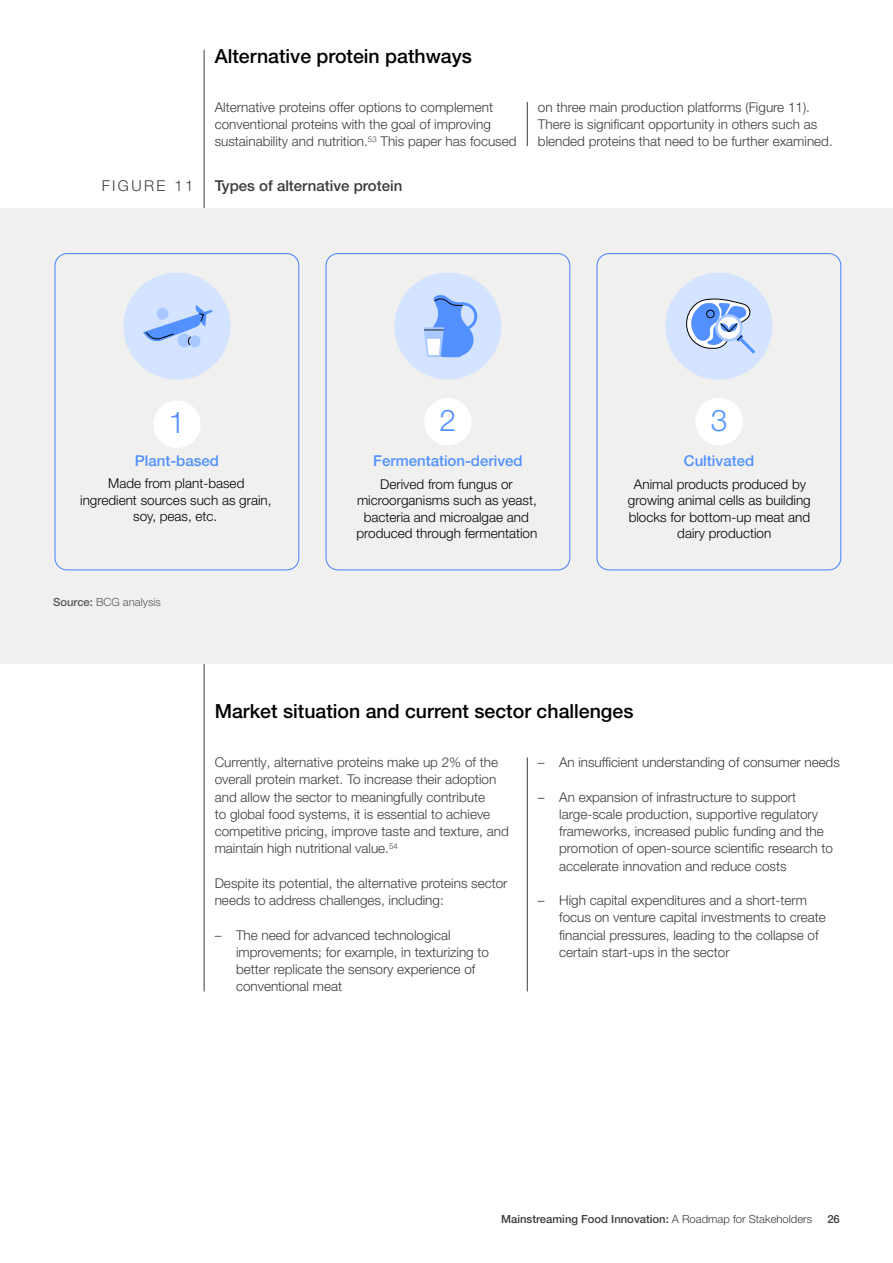
<style>
.page{position:relative;width:893px;height:1263px;background:#fff}
.page>*{position:absolute;margin:0;border:0;box-sizing:border-box;transform-origin:0 0}
.t1{font:300 30px "Helvetica Neue LT Pro";color:#5291ff}
.t2{font:500 19.5px "Helvetica Neue LT Pro";color:#000}
.t3{font:500 15px "Helvetica Neue LT Pro";color:#5291ff}
.t4{font:500 15px "Helvetica Neue LT Pro";color:#3c3c3b}
.t5{font:300 15px "Helvetica Neue LT Pro";letter-spacing:.16em;color:#3c3c3b}
.t6{font:300 13.5px/17.2px "Helvetica Neue LT Pro";color:#3c3c3b}
.t7{font:300 13.5px/16.5px "Helvetica Neue LT Pro";color:#030303;text-align:center}
.t8{font:500 11.25px "Helvetica Neue LT Pro";color:#3c3c3b}
.t9{font:300 11.25px "Helvetica Neue LT Pro";color:#575756}
.s1{font-weight:500}
.s2{font-weight:300}
</style>
<div class="page">
<hr style="left:204px;top:50px;width:1px;height:941px;background:#3c3c3b">
<hr style="left:527px;top:102px;width:1px;height:44px;background:#3c3c3b">
<div style="left:0;top:208px;width:893px;height:456px;background:#f0f0ef"></div>
<hr style="left:527px;top:757px;width:1px;height:234px;background:#3c3c3b">
<svg style="left:54px;top:253px;width:246px;height:318px"></svg>
<div style="left:123px;top:273px;width:107px;height:107px;background:#d4e3ff;border-radius:50%"></div>
<div style="left:189px;top:335px;width:12px;height:12px;background:#a8c8ff;border-radius:50%"></div>
<div style="left:178px;top:334px;width:13px;height:13px;background:#a8c8ff;border-radius:50%"></div>
<svg style="left:143px;top:305px;width:69px;height:41px"></svg>
<div style="left:153px;top:400px;width:48px;height:48px;background:#fff;border-radius:50%"></div>
<svg style="left:325px;top:253px;width:246px;height:318px"></svg>
<div style="left:394px;top:273px;width:107px;height:107px;background:#d4e3ff;border-radius:50%"></div>
<svg style="left:424px;top:295px;width:53px;height:62px"></svg>
<svg style="left:596px;top:253px;width:245px;height:318px"></svg>
<div style="left:665px;top:273px;width:107px;height:107px;background:#d4e3ff;border-radius:50%"></div>
<svg style="left:686px;top:298px;width:69px;height:55px"></svg>
<h2 class="t2" style="left:215px;top:44px;width:259px">Alternative protein pathways</h2>
<p class="t6" style="left:215px;top:98px;width:303px">Alternative proteins offer options to complement conventional proteins with the goal of improving sustainability and nutrition.<sup>53</sup> This paper has focused</p>
<p class="t6" style="left:538px;top:98px;width:296px">on three main production platforms (Figure 11).<br>There is significant opportunity in others such as blended proteins that need to be further examined.</p>
<p class="t5" style="left:102px;top:177px;width:93px">FIGURE 11</p>
<p class="t4" style="left:215px;top:177px;width:189px">Types of alternative protein</p>
<h1 class="t1" style="left:169px;top:404px;width:18px">1</h1>
<h1 class="t1" style="left:440px;top:402px;width:18px">2</h1>
<h1 class="t1" style="left:711px;top:402px;width:18px">3</h1>
<p class="t3" style="left:135px;top:451px;width:86px">Plant-based</p>
<p class="t3" style="left:373px;top:452px;width:151px">Fermentation-derived</p>
<p class="t3" style="left:684px;top:452px;width:72px">Cultivated</p>
<p class="t7" style="left:80px;top:475px;width:193px">Made from plant-based ingredient sources such as grain, soy, peas, etc.</p>
<p class="t7" style="left:356px;top:475px;width:182px">Derived from fungus or microorganisms such as yeast, bacteria and microalgae and produced through fermentation</p>
<p class="t7" style="left:634px;top:475px;width:174px">Animal products produced by</p>
<p class="t7" style="left:628px;top:492px;width:184px">growing animal cells as building</p>
<p class="t7" style="left:629px;top:508px;width:183px">blocks for bottom-up meat and</p>
<p class="t7" style="left:677px;top:525px;width:96px">dairy production</p>
<p class="t9" style="left:53px;top:595px;width:109px"><span class="s1">Source:</span> BCG analysis</p>
<h2 class="t2" style="left:215px;top:700px;width:420px">Market situation and current sector challenges</h2>
<p class="t6" style="left:215px;top:753px;width:296px">Currently, alternative proteins make up 2% of the overall protein market. To increase their adoption and allow the sector to meaningfully contribute<br>to global food systems, it is essential to achieve competitive pricing, improve taste and texture, and maintain high nutritional value.<sup>54</sup></p>
<p class="t6" style="left:215px;top:874px;width:294px">Despite its potential, the alternative proteins sector needs to address challenges, including:</p>
<p class="t6" style="left:236px;top:926px;width:255px;text-indent:-21px">– The need for advanced technological improvements; for example, in texturizing to better replicate the sensory experience of conventional meat</p>
<p class="t6" style="left:538px;top:753px;width:303px">– An insufficient understanding of consumer needs</p>
<p class="t6" style="left:559px;top:788px;width:275px;text-indent:-21px">– An expansion of infrastructure to support large-scale production, supportive regulatory frameworks, increased public funding and the promotion of open-source scientific research to accelerate innovation and reduce costs</p>
<p class="t6" style="left:559px;top:891px;width:268px;text-indent:-21px">– High capital expenditures and a short-term focus on venture capital investments to create financial pressures, leading to the collapse of certain start-ups in the sector</p>
<p class="t8" style="left:501px;top:1212px;width:312px">Mainstreaming Food Innovation: <span class="s2">A Roadmap for Stakeholders</span></p>
<p class="t8" style="left:827px;top:1212px;width:14px">26</p>
</div>
